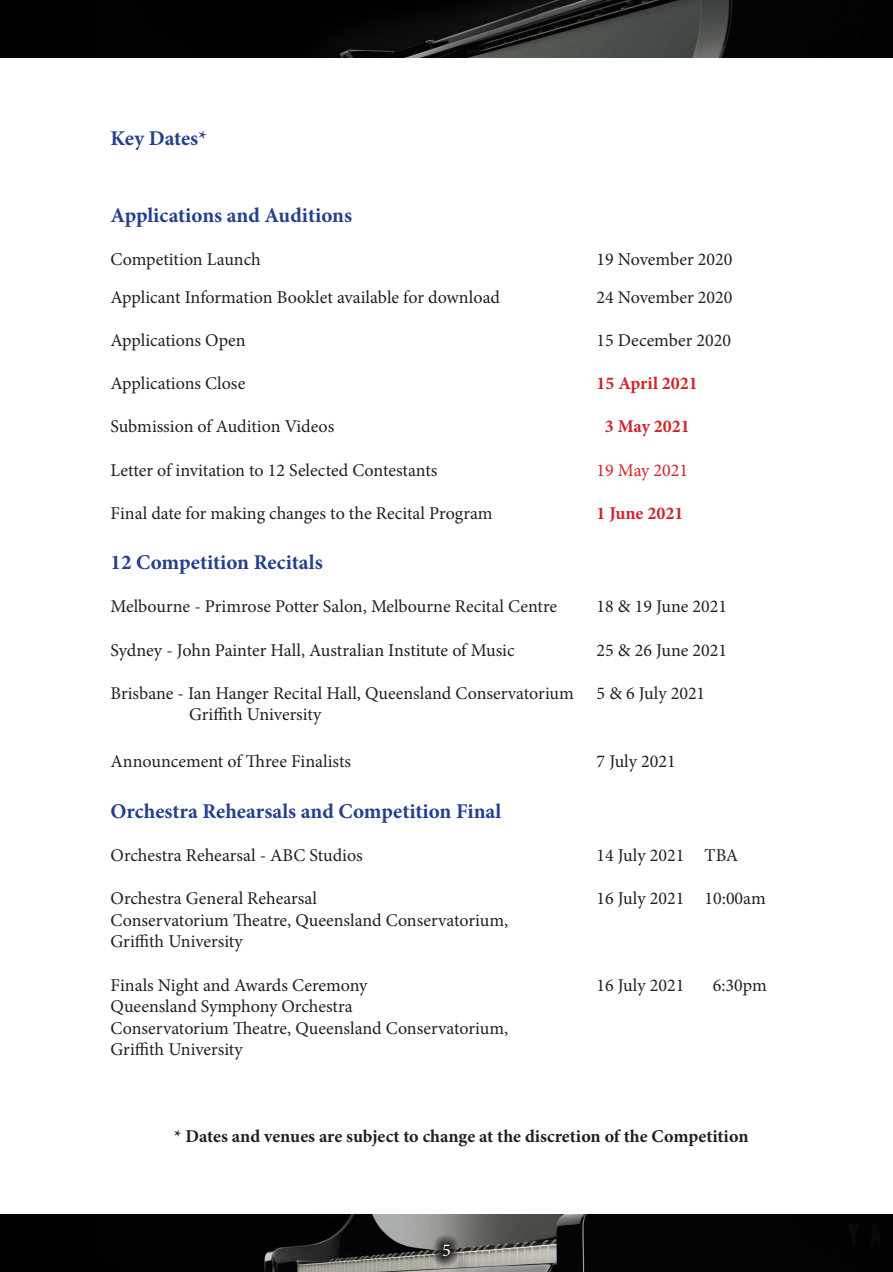
<style>
.page{position:relative;width:893px;height:1272px;background:#fff}
.page>*{position:absolute;margin:0;border:0;box-sizing:border-box;transform-origin:0 0}
.t1{font:700 21px "Minion Pro";color:#253f8e}
.t2{font:18px "Minion Pro";color:#231f20}
.t3{font:700 18px "Minion Pro";color:#231f20}
.t4{font:700 18px "Minion Pro";color:#d1232a}
.t5{font:18px "Minion Pro";color:#d1232a}
.t6{font:18px "Minion Pro";color:#fff}
</style>
<div class="page">
<img style="left:0;top:0;width:893px;height:57px">
<img style="left:0;top:1214px;width:893px;height:57px">
<div style="left:451px;top:1251px;width:21px;height:20px;background:#231f20;opacity:.75"></div>
<svg style="left:432px;top:1234px;width:28px;height:32px"></svg>
<p class="t1" style="left:111px;top:123px;width:98px">Key Dates*</p>
<p class="t1" style="left:111px;top:200px;width:243px">Applications and Auditions</p>
<p class="t2" style="left:111px;top:247px;width:152px">Competition Launch</p>
<p class="t2" style="left:597px;top:247px;width:137px">19 November 2020</p>
<p class="t2" style="left:111px;top:285px;width:391px">Applicant Information Booklet available for download</p>
<p class="t2" style="left:597px;top:285px;width:137px">24 November 2020</p>
<p class="t2" style="left:111px;top:328px;width:137px">Applications Open</p>
<p class="t2" style="left:597px;top:328px;width:136px">15 December 2020</p>
<p class="t2" style="left:111px;top:371px;width:136px">Applications Close</p>
<p class="t4" style="left:597px;top:370px;width:103px">15 April 2021</p>
<p class="t2" style="left:111px;top:414px;width:225px">Submission of Audition Videos</p>
<p class="t4" style="left:605px;top:414px;width:87px">3 May 2021</p>
<p class="t2" style="left:111px;top:457px;width:329px">Letter of invitation to 12 Selected Contestants</p>
<p class="t5" style="left:597px;top:457px;width:93px">19 May 2021</p>
<p class="t2" style="left:111px;top:501px;width:383px">Final date for making changes to the Recital Program</p>
<p class="t4" style="left:597px;top:500px;width:88px">1 June 2021</p>
<p class="t1" style="left:111px;top:547px;width:214px">12 Competition Recitals</p>
<p class="t2" style="left:111px;top:594px;width:448px">Melbourne - Primrose Potter Salon, Melbourne Recital Centre</p>
<p class="t2" style="left:597px;top:594px;width:132px">18 &amp; 19 June 2021</p>
<p class="t2" style="left:111px;top:637px;width:406px">Sydney - John Painter Hall, Australian Institute of Music</p>
<p class="t2" style="left:597px;top:637px;width:132px">25 &amp; 26 June 2021</p>
<p class="t2" style="left:111px;top:681px;width:465px">Brisbane - Ian Hanger Recital Hall, Queensland Conservatorium</p>
<p class="t2" style="left:597px;top:681px;width:110px">5 &amp; 6 July 2021</p>
<p class="t2" style="left:189px;top:702px;width:134px">Griffith University</p>
<p class="t2" style="left:111px;top:749px;width:242px">Announcement of Three Finalists</p>
<p class="t2" style="left:597px;top:749px;width:81px">7 July 2021</p>
<p class="t1" style="left:111px;top:796px;width:392px">Orchestra Rehearsals and Competition Final</p>
<p class="t2" style="left:111px;top:843px;width:254px">Orchestra Rehearsal - ABC Studios</p>
<p class="t2" style="left:597px;top:843px;width:143px">14 July 2021 TBA</p>
<p class="t2" style="left:111px;top:886px;width:208px">Orchestra General Rehearsal</p>
<p class="t2" style="left:597px;top:886px;width:171px">16 July 2021 10:00am</p>
<p class="t2" style="left:111px;top:907px;width:399px">Conservatorium Theatre, Queensland Conservatorium,</p>
<p class="t2" style="left:111px;top:929px;width:134px">Griffith University</p>
<p class="t2" style="left:111px;top:972px;width:258px">Finals Night and Awards Ceremony</p>
<p class="t2" style="left:597px;top:972px;width:89px">16 July 2021</p>
<p class="t2" style="left:713px;top:972px;width:55px">6:30pm</p>
<p class="t2" style="left:111px;top:994px;width:244px">Queensland Symphony Orchestra</p>
<p class="t2" style="left:111px;top:1015px;width:399px">Conservatorium Theatre, Queensland Conservatorium,</p>
<p class="t2" style="left:111px;top:1037px;width:134px">Griffith University</p>
<p class="t3" style="left:174px;top:1123px;width:576px">* Dates and venues are subject to change at the discretion of the Competition</p>
<p class="t6" style="left:442px;top:1238px;width:10px">5</p>
</div>
